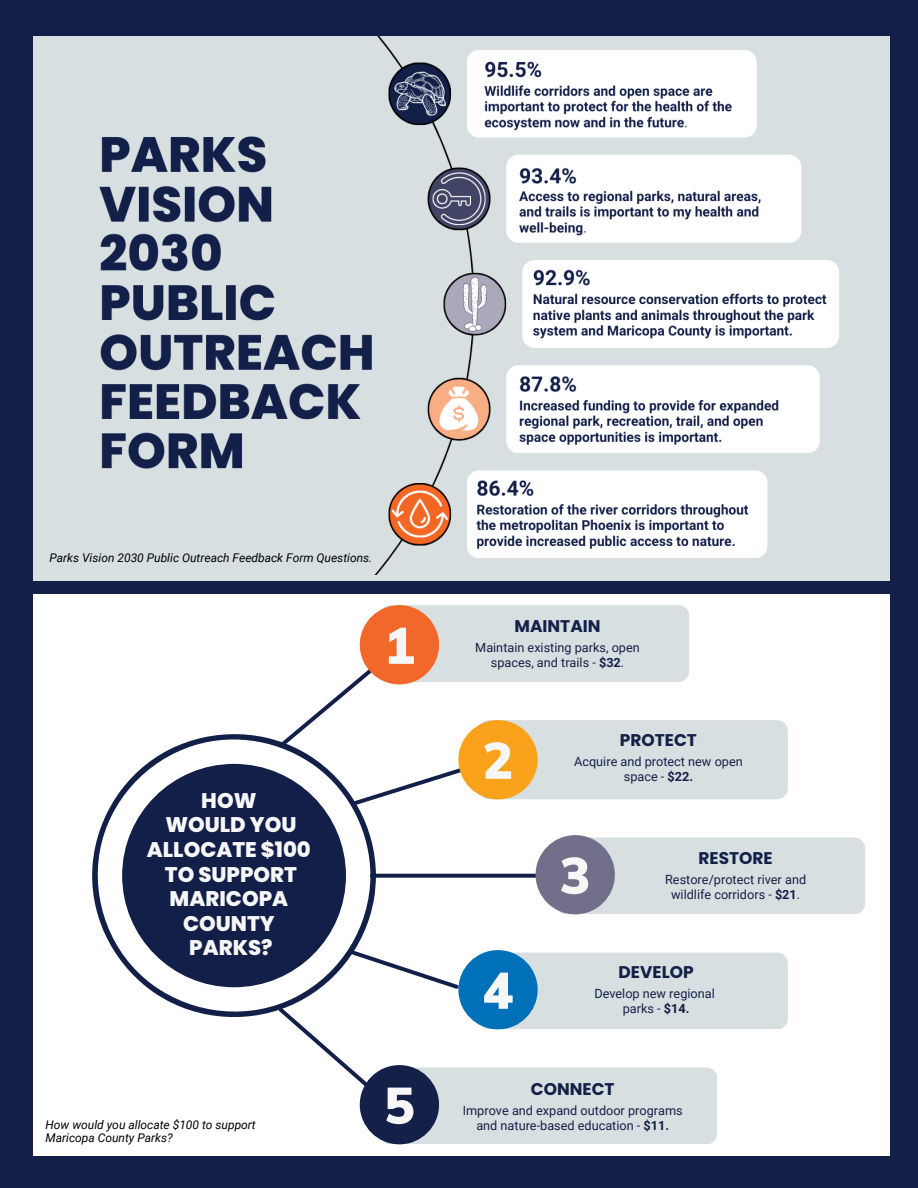
<style>
.page{position:relative;width:918px;height:1188px;background:#121f48}
.page>*{position:absolute;margin:0;border:0;box-sizing:border-box;transform-origin:0 0}
.t1{font:900 50.85px "Muli";color:#f7f7f7}
.t2{font:800 21.15px/24.6px "Poppins";color:#f7f7f7;text-align:center}
.t3{font:700 16.95px "Poppins";color:#132048}
.t4{font:12.75px "Roboto";color:#132048}
.t5{font:italic 12px/13px "Roboto";color:#000}
.s1{font-weight:700}
</style>
<div class="page">
<div style="left:33px;top:594px;width:856px;height:562px;background:#fff"></div>
<div style="left:33px;top:37px;width:856px;height:544px;background:#d8dfe1"></div>
<img style="left:99px;top:37px;width:740px;height:538px">
<svg style="left:292px;top:662px;width:88px;height:72px"></svg>
<svg style="left:376px;top:768px;width:102px;height:31px"></svg>
<svg style="left:376px;top:874px;width:160px;height:4px"></svg>
<svg style="left:376px;top:958px;width:82px;height:31px"></svg>
<svg style="left:286px;top:1017px;width:89px;height:77px"></svg>
<svg style="left:92px;top:734px;width:284px;height:283px;fill:#121f48"></svg>
<div style="left:380px;top:605px;width:309px;height:77px;background:#d8dfe1;border-radius:11px"></div>
<div style="left:360px;top:605px;width:79px;height:79px;background:#f2672a;border-radius:50%"></div>
<div style="left:478px;top:720px;width:310px;height:79px;background:#d8dfe1;border-radius:11px"></div>
<div style="left:458px;top:720px;width:80px;height:79px;background:#faa21b;border-radius:50%"></div>
<div style="left:555px;top:837px;width:310px;height:77px;background:#d8dfe1;border-radius:11px"></div>
<div style="left:536px;top:835px;width:79px;height:79px;background:#716f89;border-radius:50%"></div>
<div style="left:478px;top:953px;width:310px;height:76px;background:#d8dfe1;border-radius:11px"></div>
<div style="left:458px;top:950px;width:80px;height:79px;background:#0070b9;border-radius:50%"></div>
<div style="left:380px;top:1068px;width:337px;height:76px;background:#d8dfe1;border-radius:11px"></div>
<div style="left:360px;top:1065px;width:79px;height:79px;background:#132048;border-radius:50%"></div>
<p class="t5" style="left:49px;top:552px;width:324px">Parks Vision 2030 Public Outreach Feedback Form Questions.</p>
<p class="t1" style="left:384px;top:613px;width:32px">1</p>
<p class="t2" style="left:201px;top:788px;width:57px">HOW</p>
<p class="t2" style="left:147px;top:813px;width:165px">WOULD YOU<br>ALLOCATE $100</p>
<p class="t2" style="left:165px;top:862px;width:134px;text-align:left">TO SUPPORT<br>MARICOPA</p>
<p class="t2" style="left:183px;top:911px;width:93px">COUNTY</p>
<p class="t2" style="left:189px;top:936px;width:85px">PARKS?</p>
<p class="t5" style="left:46px;top:1118px;width:212px">How would you allocate $100 to support<br>Maricopa County Parks?</p>
<p class="t1" style="left:384px;top:1073px;width:32px">5</p>
<p class="t3" style="left:515px;top:614px;width:88px">MAINTAIN</p>
<p class="t4" style="left:475px;top:640px;width:166px">Maintain existing parks, open</p>
<p class="t4" style="left:491px;top:655px;width:135px">spaces, and trails - <span class="s1">$32</span>.</p>
<p class="t1" style="left:483px;top:728px;width:32px">2</p>
<p class="t1" style="left:483px;top:958px;width:32px">4</p>
<p class="t3" style="left:620px;top:728px;width:79px">PROTECT</p>
<p class="t4" style="left:574px;top:754px;width:170px">Acquire and protect new open</p>
<p class="t4" style="left:624px;top:769px;width:71px">space - <span class="s1">$22.</span></p>
<p class="t1" style="left:560px;top:843px;width:32px">3</p>
<p class="t3" style="left:699px;top:846px;width:76px">RESTORE</p>
<p class="t4" style="left:665px;top:872px;width:143px">Restore/protect river and</p>
<p class="t4" style="left:671px;top:887px;width:131px">wildlife corridors - <span class="s1">$21</span>.</p>
<p class="t3" style="left:619px;top:960px;width:77px">DEVELOP</p>
<p class="t4" style="left:594px;top:986px;width:122px">Develop new regional</p>
<p class="t4" style="left:623px;top:1001px;width:68px">parks - <span class="s1">$14.</span></p>
<p class="t3" style="left:531px;top:1077px;width:85px">CONNECT</p>
<p class="t4" style="left:463px;top:1103px;width:222px">Improve and expand outdoor programs</p>
<p class="t4" style="left:476px;top:1118px;width:194px">and nature-based education - <span class="s1">$11.</span></p>
</div>
